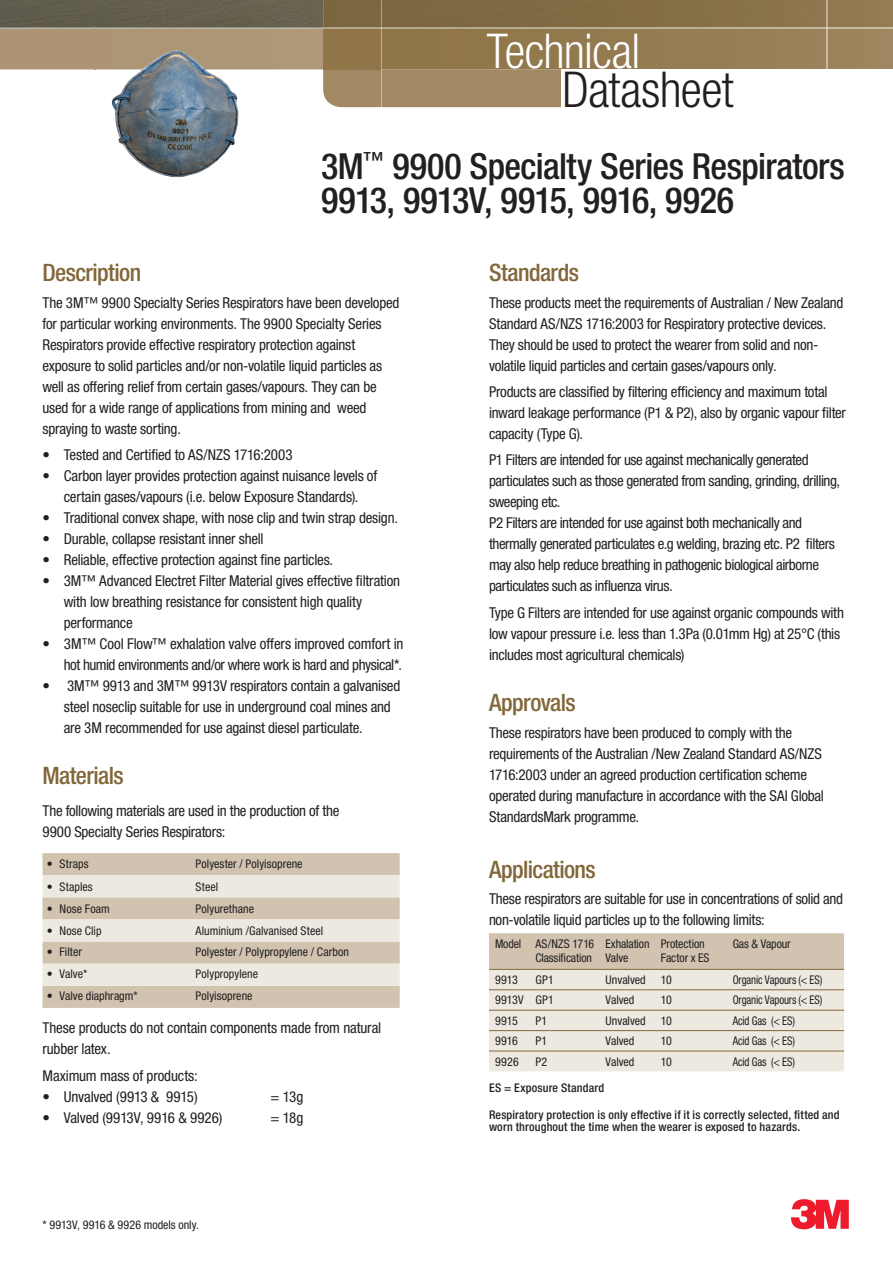
<style>
.page{position:relative;width:893px;height:1263px;background:#fff}
.page>*{position:absolute;margin:0;border:0;box-sizing:border-box;transform-origin:0 0}
.t1{font:300 condensed 49.5px "Helvetica Neue LTW1 G";letter-spacing:-.01em;color:#231f20}
.t2{font:300 condensed 48px "Helvetica Neue LTW1 G";letter-spacing:-.015em;color:#fff}
.t3{font:500 condensed 36px/34.5px "Helvetica Neue LTW1 G";letter-spacing:-.015em;color:#231f20}
.t4{font:500 condensed 24px "Helvetica Neue LTW1 G";letter-spacing:-.025em;color:#82673a}
.t5{font:condensed 15px/21px "Helvetica Neue LTW1 G";letter-spacing:-.015em;color:#231f20}
.t6{font:condensed 12px/14.4px "Helvetica Neue LTW1 G";color:#231f20}
.t7{font:500 condensed 12px/12px "Helvetica Neue LTW1 G";letter-spacing:.015em;color:#231f20}
.t8{font:condensed 12px "Helvetica Neue LTW1 G";color:#231f20;scale:.9 1}
</style>
<div class="page">
<div style="left:43px;top:853px;width:357px;height:155px;background:#d1c3af"></div>
<svg style="left:43px;top:875px;width:357px;height:111px;background:#e2dacd"></svg>
<svg style="left:489px;top:933px;width:355px;height:138px;background:#e5ddd1"></svg>
<hr style="left:489px;top:969px;width:355px;height:1px;background:#82673a">
<hr style="left:489px;top:989px;width:355px;height:1px;background:#82673a">
<hr style="left:489px;top:1010px;width:355px;height:1px;background:#82673a">
<hr style="left:489px;top:1030px;width:355px;height:1px;background:#82673a">
<hr style="left:489px;top:1051px;width:240px;height:1px;background:#82673a">
<hr style="left:729px;top:1051px;width:115px;height:1px;background:#82673a">
<svg style="left:791px;top:1199px;width:58px;height:30px"></svg>
<div style="left:0;top:29px;width:323px;height:40px;background:#ad9675"></div>
<hr style="left:95px;top:29px;width:1px;height:40px;background:#ac9575">
<img style="left:0;top:0;width:323px;height:29px">
<svg style="left:323px;top:0;width:238px;height:107px;background:#9b855f"></svg>
<div style="left:323px;top:29px;width:58px;height:40px;background:#8f7548"></div>
<hr style="left:381px;top:69px;width:1px;height:38px;background:#cabba5">
<img style="left:323px;top:28px;width:58px;height:1px">
<svg style="left:95px;top:0;width:1px;height:29px"></svg>
<svg style="left:381px;top:0;width:512px;height:69px;background:#907850"></svg>
<img style="left:111px;top:51px;width:128px;height:127px">
<h2 class="t2" style="left:487px;top:34px;width:155px">Technical</h2>
<h1 class="t1" style="left:562px;top:71px;width:173px">Datasheet</h1>
<h3 class="t3" style="left:321px;top:152px;width:525px">3M <sup>™</sup> 9900 Specialty Series Respirators<br>9913, 9913V, 9915, 9916, 9926</h3>
<h3 class="t4" style="left:43px;top:264px;width:100px">Description</h3>
<p class="t5" style="left:43px;top:293px;width:358px">The 3M™ 9900 Specialty Series Respirators have been developed for particular working environments. The 9900 Specialty Series Respirators provide effective respiratory protection against exposure to solid particles and/or non-volatile liquid particles as well as offering relief from certain gases/vapours. They can be used for a wide range of applications from mining and weed spraying to waste sorting.</p>
<p class="t5" style="left:43px;top:445px;width:252px">• Tested and Certified to AS/NZS 1716:2003</p>
<p class="t5" style="left:43px;top:466px;width:336px;text-align:center">• Carbon layer provides protection against nuisance levels of certain gases/vapours (i.e. below Exposure Standards).</p>
<p class="t5" style="left:43px;top:508px;width:357px">• Traditional convex shape, with nose clip and twin strap design.</p>
<p class="t5" style="left:43px;top:529px;width:223px">• Durable, collapse resistant inner shell</p>
<p class="t5" style="left:43px;top:550px;width:292px">• Reliable, effective protection against fine particles.</p>
<p class="t5" style="left:64px;top:571px;width:338px;text-indent:-21px">• 3M™ Advanced Electret Filter Material gives effective filtration with low breathing resistance for consistent high quality performance</p>
<p class="t5" style="left:43px;top:634px;width:362px;text-align:right">• 3M™ Cool Flow™ exhalation valve offers improved comfort in hot humid environments and/or where work is hard and physical*.</p>
<p class="t5" style="left:64px;top:676px;width:338px;text-indent:-21px">• 3M™ 9913 and 3M™ 9913V respirators contain a galvanised steel noseclip suitable for use in underground coal mines and are 3M recommended for use against diesel particulate.</p>
<h3 class="t4" style="left:43px;top:767px;width:83px">Materials</h3>
<p class="t5" style="left:43px;top:801px;width:298px">The following materials are used in the production of the<br>9900 Specialty Series Respirators:</p>
<p class="t6" style="left:47px;top:857px;width:7px">•</p>
<p class="t6" style="left:196px;top:857px;width:109px">Polyester / Polyisoprene</p>
<p class="t6" style="left:60px;top:857px;width:31px">Straps</p>
<p class="t6" style="left:60px;top:880px;width:35px">Staples</p>
<p class="t6" style="left:47px;top:902px;width:65px">• Nose Foam</p>
<p class="t6" style="left:196px;top:902px;width:60px">Polyurethane</p>
<p class="t6" style="left:47px;top:924px;width:56px">• Nose Clip</p>
<p class="t6" style="left:196px;top:924px;width:129px">Aluminium /Galvanised Steel</p>
<p class="t6" style="left:47px;top:945px;width:37px">• Filter</p>
<p class="t6" style="left:196px;top:945px;width:155px">Polyester / Polypropylene / Carbon</p>
<p class="t6" style="left:47px;top:967px;width:42px">• Valve*</p>
<p class="t6" style="left:196px;top:967px;width:64px">Polypropylene</p>
<p class="t6" style="left:47px;top:989px;width:92px">• Valve diaphragm*</p>
<p class="t6" style="left:196px;top:989px;width:58px">Polyisoprene</p>
<p class="t5" style="left:43px;top:1019px;width:340px">These products do not contain components made from natural rubber latex.</p>
<p class="t5" style="left:43px;top:1066px;width:157px">Maximum mass of products:</p>
<p class="t5" style="left:43px;top:1087px;width:157px">• Unvalved (9913 &amp; 9915)</p>
<p class="t5" style="left:271px;top:1087px;width:34px">= 13g</p>
<p class="t5" style="left:43px;top:1108px;width:182px">• Valved (9913V, 9916 &amp; 9926)</p>
<p class="t5" style="left:271px;top:1108px;width:34px">= 18g</p>
<p class="t6" style="left:47px;top:880px;width:7px">•</p>
<p class="t6" style="left:196px;top:880px;width:24px">Steel</p>
<p class="t6" style="left:43px;top:1218px;width:158px">* 9913V, 9916 &amp; 9926 models only.</p>
<h3 class="t4" style="left:489px;top:264px;width:92px">Standards</h3>
<p class="t5" style="left:489px;top:293px;width:356px">These products meet the requirements of Australian / New Zealand Standard AS/NZS 1716:2003 for Respiratory protective devices.<br>They should be used to protect the wearer from solid and non&shy;volatile liquid particles and certain gases/vapours only.</p>
<p class="t5" style="left:489px;top:382px;width:359px">Products are classified by filtering efficiency and maximum total inward leakage performance (P1 &amp; P2), also by organic vapour filter capacity (Type G).</p>
<p class="t5" style="left:489px;top:451px;width:352px">P1 Filters are intended for use against mechanically generated particulates such as those generated from sanding, grinding, drilling, sweeping etc.<br>P2 Filters are intended for use against both mechanically and thermally generated particulates e.g welding, brazing etc. P2 filters may also help reduce breathing in pathogenic biological airborne particulates such as influenza virus.</p>
<p class="t5" style="left:489px;top:603px;width:356px">Type G Filters are intended for use against organic compounds with low vapour pressure i.e. less than 1.3Pa (0.01mm Hg) at 25°C (this includes most agricultural chemicals)</p>
<h3 class="t4" style="left:489px;top:693px;width:88px">Approvals</h3>
<p class="t5" style="left:489px;top:723px;width:336px">These respirators have been produced to comply with the requirements of the Australian /New Zealand Standard AS/NZS 1716:2003 under an agreed production certification scheme operated during manufacture in accordance with the SAI Global StandardsMark programme.</p>
<h3 class="t4" style="left:489px;top:861px;width:108px">Applications</h3>
<p class="t5" style="left:489px;top:889px;width:356px">These respirators are suitable for use in concentrations of solid and non-volatile liquid particles up to the following limits:</p>
<p class="t6" style="left:495px;top:937px;width:101px;text-align:right">Model AS/NZS 1716<br>Classification</p>
<p class="t6" style="left:606px;top:937px;width:46px">Exhalation<br>Valve</p>
<p class="t6" style="left:661px;top:937px;width:50px">Protection<br>Factor x ES</p>
<p class="t6" style="left:733px;top:937px;width:60px">Gas &amp; Vapour</p>
<p class="t6" style="left:495px;top:973px;width:24px">9913</p>
<p class="t6" style="left:535px;top:973px;width:20px">GP1</p>
<p class="t6" style="left:606px;top:973px;width:42px">Unv alved</p>
<p class="t6" style="left:661px;top:973px;width:13px">10</p>
<p class="t8" style="left:733px;top:975px;width:101px">Organic Vapours (&lt; ES)</p>
<p class="t6" style="left:495px;top:994px;width:60px">9913V GP1</p>
<p class="t6" style="left:605px;top:994px;width:30px">Valved</p>
<p class="t6" style="left:661px;top:994px;width:13px">10</p>
<p class="t8" style="left:733px;top:996px;width:101px">Organic Vapours (&lt; ES)</p>
<p class="t6" style="left:495px;top:1014px;width:24px">9915</p>
<p class="t6" style="left:535px;top:1014px;width:13px">P1</p>
<p class="t6" style="left:606px;top:1014px;width:42px">Unv alved</p>
<p class="t6" style="left:661px;top:1014px;width:13px">10</p>
<p class="t8" style="left:733px;top:1016px;width:71px">Acid Gas (&lt; ES)</p>
<p class="t6" style="left:495px;top:1035px;width:25px">9916</p>
<p class="t6" style="left:535px;top:1035px;width:13px">P1</p>
<p class="t6" style="left:606px;top:1035px;width:30px">Valved</p>
<p class="t6" style="left:661px;top:1035px;width:13px">10</p>
<p class="t8" style="left:733px;top:1036px;width:71px">Acid Gas (&lt; ES)</p>
<p class="t6" style="left:495px;top:1055px;width:25px">9926</p>
<p class="t6" style="left:535px;top:1055px;width:13px">P2</p>
<p class="t6" style="left:606px;top:1055px;width:30px">Valved</p>
<p class="t6" style="left:661px;top:1055px;width:13px">10</p>
<p class="t8" style="left:733px;top:1057px;width:71px">Acid Gas (&lt; ES)</p>
<p class="t7" style="left:489px;top:1083px;width:117px">ES = Exposure Standard</p>
<p class="t7" style="left:489px;top:1109px;width:352px">Respiratory protection is only effective if it is correctly selected, fitted and worn throughout the time when the wearer is exposed to hazards.</p>
</div>
